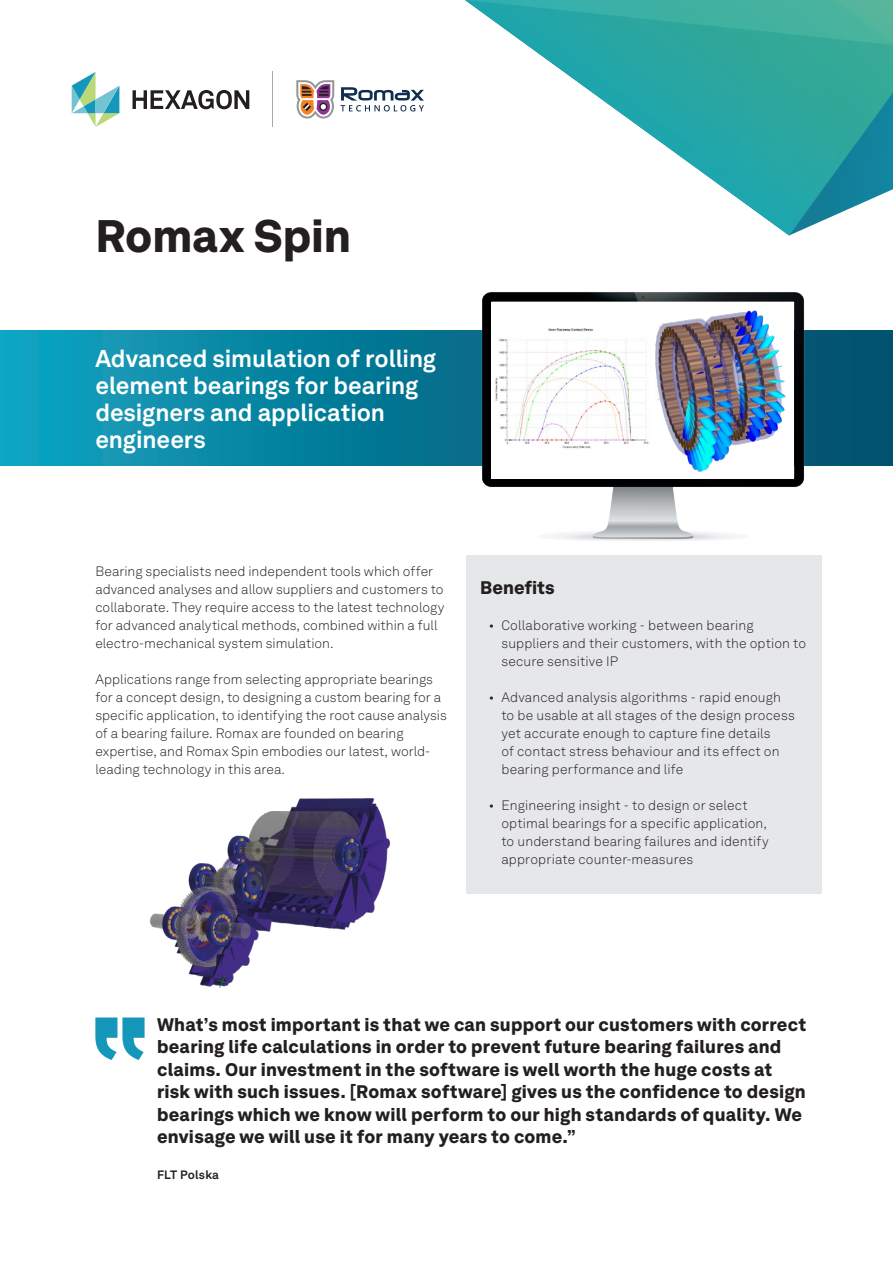
<style>
.page{position:relative;width:893px;height:1263px;background:#fff}
.page>*{position:absolute;margin:0;border:0;box-sizing:border-box;transform-origin:0 0}
.t1{font:900 45px "Hexagon Akkurat";color:#231f20}
.t2{font:700 24px/27px "Hexagon Akkurat";letter-spacing:-.005em;color:#fff}
.t3{font:900 18px/22.5px "Hexagon Akkurat";letter-spacing:.01em;color:#231f20}
.t4{font:300 13.5px/18px "Hexagon Akkurat";letter-spacing:.005em;color:#231f20}
.t5{font:700 12px "Hexagon Akkurat";letter-spacing:.015em;color:#231f20}
</style>
<div class="page">
<svg style="left:0;top:330px;width:893px;height:135px;background:#08809e"></svg>
<img style="left:472px;top:292px;width:343px;height:249px">
<div style="left:491px;top:302px;width:303px;height:176px;background:#fff"></div>
<img style="left:495px;top:328px;width:154px;height:121px">
<svg style="left:465px;top:0;width:428px;height:235px"></svg>
<img style="left:149px;top:798px;width:242px;height:190px">
<img style="left:655px;top:310px;width:131px;height:162px">
<div style="left:466px;top:555px;width:355px;height:338px;background:#e6e7e9"></div>
<svg style="left:95px;top:1017px;width:50px;height:43px"></svg>
<svg style="left:341px;top:87px;width:83px;height:25px"></svg>
<svg style="left:296px;top:80px;width:38px;height:39px"></svg>
<hr style="left:272px;top:72px;width:1px;height:55px;background:#a8a9ad">
<svg style="left:133px;top:90px;width:116px;height:19px"></svg>
<svg style="left:72px;top:72px;width:47px;height:55px"></svg>
<h1 class="t1" style="left:95px;top:200px;width:257px">Romax Spin</h1>
<h2 class="t2" style="left:95px;top:343px;width:342px">Advanced simulation of rolling element bearings for bearing designers and application engineers</h2>
<p class="t4" style="left:95px;top:561px;width:350px">Bearing specialists need independent tools which offer advanced analyses and allow suppliers and customers to collaborate. They require access to the latest technology for advanced analytical methods, combined within a full electro-mechanical system simulation.</p>
<p class="t4" style="left:95px;top:669px;width:353px">Applications range from selecting appropriate bearings for a concept design, to designing a custom bearing for a specific application, to identifying the root cause analysis of a bearing failure. Romax are founded on bearing expertise, and Romax Spin embodies our latest, world&shy;leading technology in this area.</p>
<h3 class="t3" style="left:480px;top:575px;width:76px">Benefits</h3>
<p class="t4" style="left:501px;top:615px;width:306px;text-indent:-13px">• Collaborative working - between bearing suppliers and their customers, with the option to secure sensitive IP</p>
<p class="t4" style="left:501px;top:687px;width:295px;text-indent:-13px">• Advanced analysis algorithms - rapid enough to be usable at all stages of the design process yet accurate enough to capture fine details<br>of contact stress behaviour and its effect on bearing performance and life</p>
<p class="t4" style="left:501px;top:795px;width:269px;text-indent:-13px">• Engineering insight - to design or select optimal bearings for a specific application, to understand bearing failures and identify appropriate counter-measures</p>
<p class="t3" style="left:157px;top:1012px;width:651px">What’s most important is that we can support our customers with correct bearing life calculations in order to prevent future bearing failures and claims. Our investment in the software is well worth the huge costs at risk with such issues. [Romax software] gives us the confidence to design bearings which we know will perform to our high standards of quality. We envisage we will use it for many years to come.”</p>
<p class="t5" style="left:157px;top:1165px;width:64px">FLT Polska</p>
</div>
